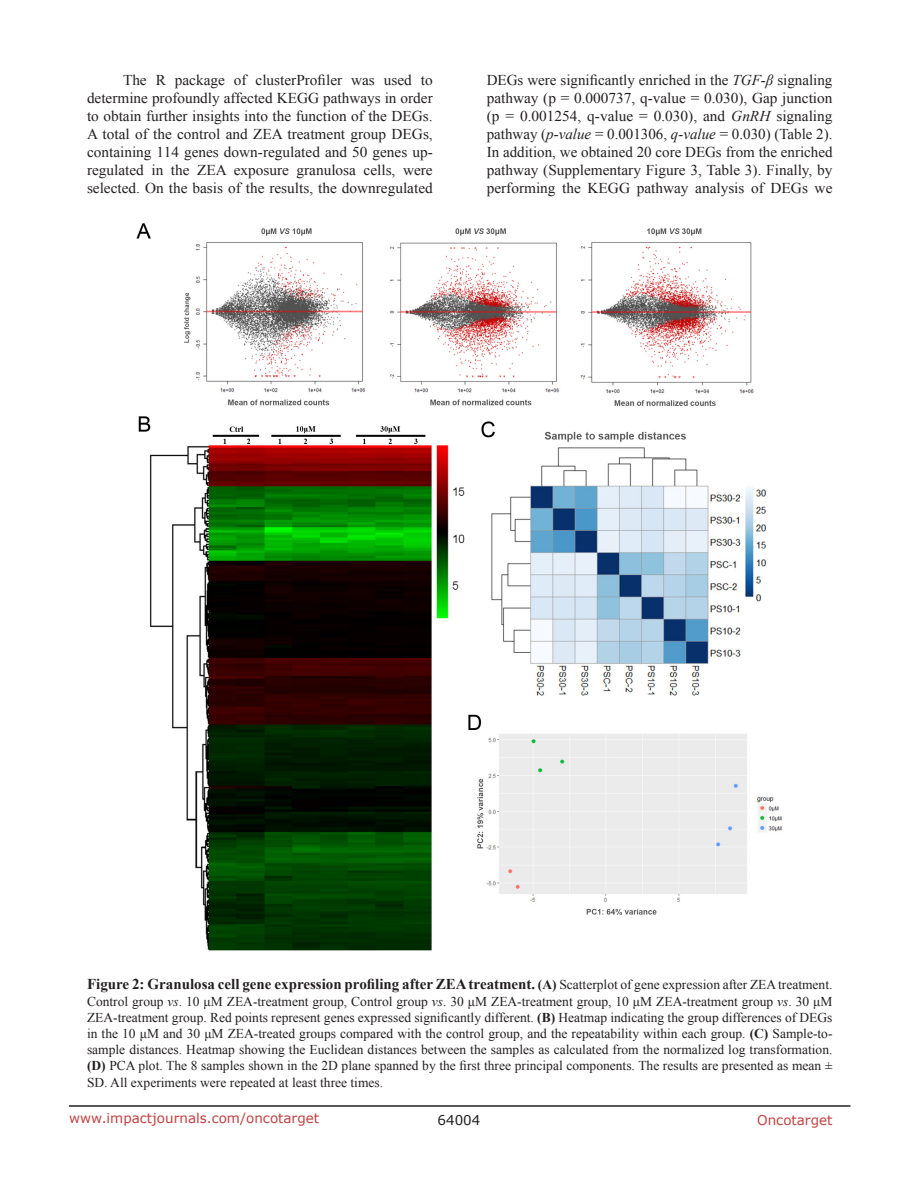
<style>
.page{position:relative;width:918px;height:1188px;background:#fff}
.page>*{position:absolute;margin:0;border:0;box-sizing:border-box;transform-origin:0 0}
.BodyText{font:15px/18px "Times New Roman";color:#231f20;text-align:justify}
.figuretext{font:700 15px "Times New Roman";color:#231f20}
.figuretext-2{font:13.5px/16.2px "Times New Roman";color:#231f20;text-align:justify}
.t1{font:13.5px "Verdana";color:#c24141}
.t2{font:13.5px "Verdana";color:#231f20}
.s1{font-style:italic}
.s2{font-size:13.5px}
.s3{font-weight:400;font-size:13.5px}
.s4{font-weight:700}
</style>
<div class="page">
<hr style="left:69px;top:1105px;width:781px;height:2px;background:#231f20">
<img style="left:136px;top:223px;width:646px;height:728px">
<p class="BodyText" style="left:87px;top:71px;width:347px;text-indent:36px">The R package of clusterProfiler was used to determine profoundly affected KEGG pathways in order to obtain further insights into the function of the DEGs.<br>A total of the control and ZEA treatment group DEGs, containing 114 genes down-regulated and 50 genes up&shy;regulated in the ZEA exposure granulosa cells, were selected. On the basis of the results, the downregulated</p>
<p class="BodyText" style="left:487px;top:71px;width:347px">DEGs were significantly enriched in the <span class="s1">TGF-β</span> signaling pathway (p = 0.000737, q-value = 0.030), Gap junction (p = 0.001254, q-value = 0.030), and <span class="s1">GnRH</span> signaling pathway (<span class="s1">p-value</span> = 0.001306, <span class="s1">q-value</span> = 0.030) (Table 2).<br>In addition, we obtained 20 core DEGs from the enriched pathway (Supplementary Figure 3, Table 3). Finally, by performing the KEGG pathway analysis of DEGs we</p>
<p class="figuretext" style="left:87px;top:974px;width:747px">Figure 2: Granulosa cell gene expression profiling after ZEA treatment. <span class="s2">(A)</span> <span class="s3">Scatterplot of gene expression after ZEA treatment.</span></p>
<p class="figuretext-2" style="left:87px;top:993px;width:747px">Control group <span class="s1">vs</span>. 10 μM ZEA-treatment group, Control group <span class="s1">vs</span>. 30 μM ZEA-treatment group, 10 μM ZEA-treatment group <span class="s1">vs</span>. 30 μM ZEA-treatment group. Red points represent genes expressed significantly different. <span class="s4">(B)</span> Heatmap indicating the group differences of DEGs in the 10 μM and 30 μM ZEA-treated groups compared with the control group, and the repeatability within each group. <span class="s4">(C)</span> Sample-to&shy;sample distances. Heatmap showing the Euclidean distances between the samples as calculated from the normalized log transformation. <span class="s4">(D)</span> PCA plot. The 8 samples shown in the 2D plane spanned by the first three principal components. The results are presented as mean ± SD. All experiments were repeated at least three times.</p>
<p class="t1" style="left:69px;top:1109px;width:252px">www.impactjournals.com/oncotarget</p>
<p class="t2" style="left:438px;top:1111px;width:44px">64004</p>
<p class="t1" style="left:757px;top:1111px;width:77px">Oncotarget</p>
</div>
